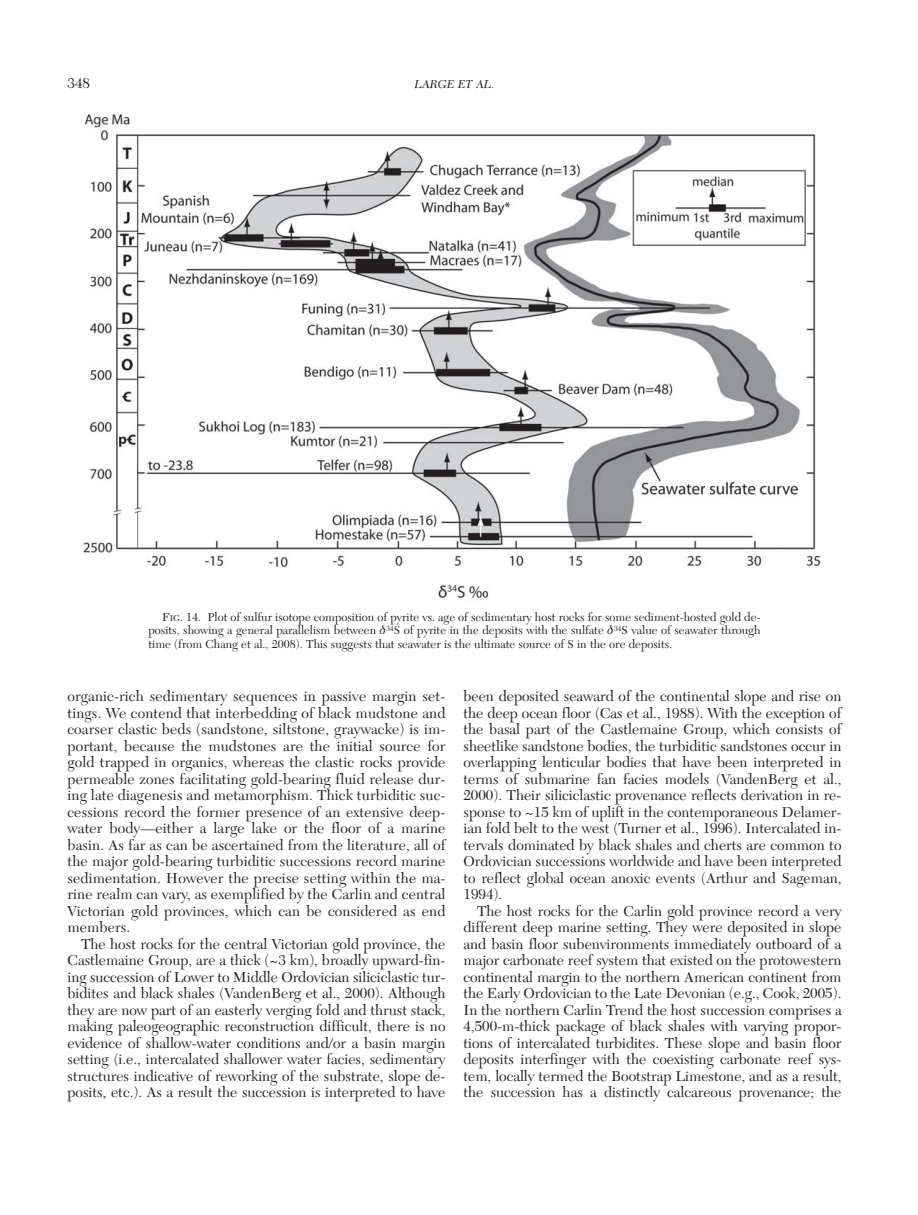
<style>
.page{position:relative;width:918px;height:1215px;background:#fff}
.page>*{position:absolute;margin:0;border:0;box-sizing:border-box;transform-origin:0 0}
.t1{font:15px/16.5px "New Caledonia";color:#231f20;text-align:justify}
.t2{font:12px/13.5px "New Caledonia";color:#231f20;text-align:justify}
.t3{font:italic 12px "New Caledonia";color:#231f20}
.s1{font-size:9px}
</style>
<div class="page">
<img style="left:84px;top:114px;width:736px;height:487px">
<p class="t1" style="left:68px;top:76px;width:24px">348</p>
<p class="t3" style="left:415px;top:79px;width:81px">LARGE ET AL.</p>
<p class="t2" style="left:149px;top:611px;width:614px;text-indent:13px">F<span class="s1">IG</span>. 14. Plot of sulfur isotope composition of pyrite vs. age of sedimentary host rocks for some sediment-hosted gold de&shy;posits, showing a general parallelism between <sup>34</sup>S of pyrite in the deposits with the sulfate <sup>34</sup>S value of seawater through time (from Chang et al., 2008). This suggests that seawater is the ultimate source of S in the ore deposits.</p>
<p class="t1" style="left:68px;top:690px;width:380px">organic-rich sedimentary sequences in passive margin set&shy;tings. We contend that interbedding of black mudstone and coarser clastic beds (sandstone, siltstone, graywacke) is im&shy;portant, because the mudstones are the initial source for gold trapped in organics, whereas the clastic rocks provide permeable zones facilitating gold-bearing fluid release dur&shy;ing late diagenesis and metamorphism. Thick turbiditic suc&shy;cessions record the former presence of an extensive deep&shy;water body—either a large lake or the floor of a marine basin. As far as can be ascertained from the literature, all of the major gold-bearing turbiditic successions record marine sedimentation. However the precise setting within the ma&shy;rine realm can vary, as exemplified by the Carlin and central Victorian gold provinces, which can be considered as end members.</p>
<p class="t1" style="left:68px;top:937px;width:380px;text-indent:14px">The host rocks for the central Victorian gold province, the Castlemaine Group, are a thick (~3 km), broadly upward-fin&shy;ing succession of Lower to Middle Ordovician siliciclastic tur&shy;bidites and black shales (VandenBerg et al., 2000). Although they are now part of an easterly verging fold and thrust stack, making paleogeographic reconstruction difficult, there is no evidence of shallow-water conditions and/or a basin margin setting (i.e., intercalated shallower water facies, sedimentary structures indicative of reworking of the substrate, slope de&shy;posits, etc.). As a result the succession is interpreted to have</p>
<p class="t1" style="left:464px;top:690px;width:380px">been deposited seaward of the continental slope and rise on the deep ocean floor (Cas et al., 1988). With the exception of the basal part of the Castlemaine Group, which consists of sheetlike sandstone bodies, the turbiditic sandstones occur in overlapping lenticular bodies that have been interpreted in terms of submarine fan facies models (VandenBerg et al., 2000). Their siliciclastic provenance reflects derivation in re&shy;sponse to ~15 km of uplift in the contemporaneous Delamer&shy;ian fold belt to the west (Turner et al., 1996). Intercalated in&shy;tervals dominated by black shales and cherts are common to Ordovician successions worldwide and have been interpreted to reflect global ocean anoxic events (Arthur and Sageman, 1994).</p>
<p class="t1" style="left:464px;top:904px;width:380px;text-indent:14px">The host rocks for the Carlin gold province record a very different deep marine setting. They were deposited in slope and basin floor subenvironments immediately outboard of a major carbonate reef system that existed on the protowestern continental margin to the northern American continent from the Early Ordovician to the Late Devonian (e.g., Cook, 2005).<br>In the northern Carlin Trend the host succession comprises a 4,500-m-thick package of black shales with varying propor&shy;tions of intercalated turbidites. These slope and basin floor deposits interfinger with the coexisting carbonate reef sys&shy;tem, locally termed the Bootstrap Limestone, and as a result, the succession has a distinctly calcareous provenance; the</p>
</div>
